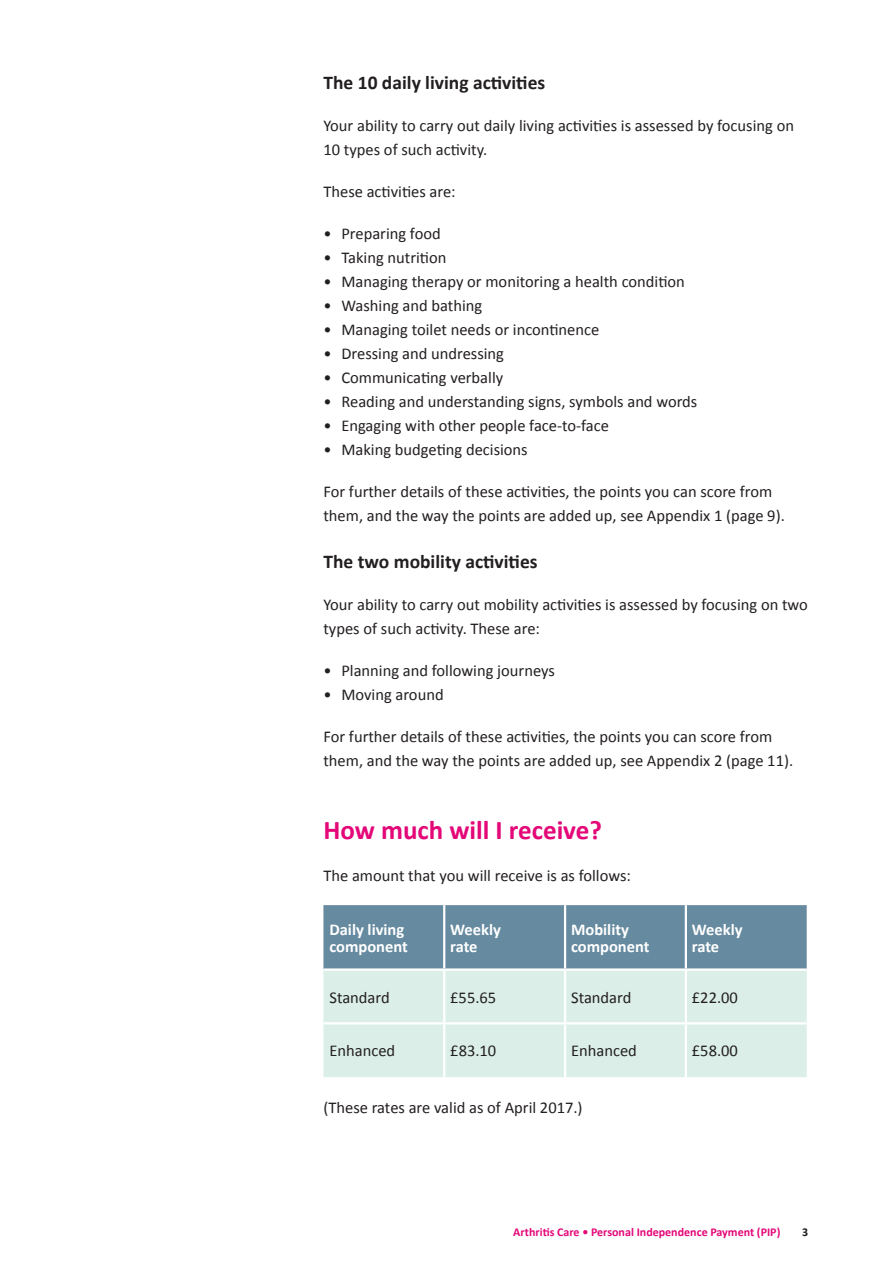
<style>
.page{position:relative;width:893px;height:1263px;background:#fff}
.page>*{position:absolute;margin:0;border:0;box-sizing:border-box;transform-origin:0 0}
.t1{font:700 27px "Calibri";color:#e40778}
.t2{font:700 19.5px "Calibri";color:#231f20}
.t3{font:16.5px/24px "Calibri";color:#231f20}
.t4{font:700 16.5px/16.5px "Calibri";color:#fff}
.t5{font:700 12px "Calibri";color:#e40778}
.t6{font:700 12px "Calibri";color:#231f20}
</style>
<div class="page">
<div style="left:323px;top:905px;width:484px;height:63px;background:#668aa0"></div>
<div style="left:323px;top:971px;width:484px;height:106px;background:#dbefe8"></div>
<hr style="left:443px;top:905px;width:2px;height:63px;background:#fff">
<hr style="left:564px;top:905px;width:2px;height:63px;background:#fff">
<hr style="left:685px;top:905px;width:2px;height:63px;background:#fff">
<hr style="left:443px;top:971px;width:2px;height:51px;background:#fff">
<hr style="left:564px;top:971px;width:2px;height:51px;background:#fff">
<hr style="left:685px;top:971px;width:2px;height:51px;background:#fff">
<hr style="left:323px;top:1022px;width:121px;height:2px;background:#fff">
<hr style="left:444px;top:1022px;width:121px;height:2px;background:#fff">
<hr style="left:443px;top:1024px;width:2px;height:53px;background:#fff">
<hr style="left:565px;top:1022px;width:121px;height:2px;background:#fff">
<hr style="left:564px;top:1024px;width:2px;height:53px;background:#fff">
<hr style="left:686px;top:1022px;width:121px;height:2px;background:#fff">
<hr style="left:685px;top:1024px;width:2px;height:53px;background:#fff">
<p class="t2" style="left:323px;top:70px;width:223px">The 10 daily living activities</p>
<p class="t3" style="left:323px;top:113px;width:472px">Your ability to carry out daily living activities is assessed by focusing on<br>10 types of such activity.</p>
<p class="t3" style="left:323px;top:179px;width:134px">These activities are:</p>
<p class="t3" style="left:323px;top:221px;width:119px">• Preparing food</p>
<p class="t3" style="left:323px;top:245px;width:125px">• Taking nutrition</p>
<p class="t3" style="left:323px;top:269px;width:363px">• Managing therapy or monitoring a health condition</p>
<p class="t3" style="left:323px;top:293px;width:160px">• Washing and bathing</p>
<p class="t3" style="left:323px;top:317px;width:277px">• Managing toilet needs or incontinence</p>
<p class="t3" style="left:323px;top:341px;width:182px">• Dressing and undressing</p>
<p class="t3" style="left:323px;top:365px;width:181px">• Communicating verbally</p>
<p class="t3" style="left:323px;top:389px;width:375px">• Reading and understanding signs, symbols and words</p>
<p class="t3" style="left:323px;top:413px;width:287px">• Engaging with other people face-to-face</p>
<p class="t3" style="left:323px;top:437px;width:206px">• Making budgeting decisions</p>
<p class="t3" style="left:323px;top:479px;width:463px">For further details of these activities, the points you can score from them, and the way the points are added up, see Appendix 1 (page 9).</p>
<p class="t2" style="left:323px;top:549px;width:216px">The two mobility activities</p>
<p class="t3" style="left:323px;top:591px;width:486px">Your ability to carry out mobility activities is assessed by focusing on two types of such activity. These are:</p>
<p class="t3" style="left:323px;top:657px;width:233px">• Planning and following journeys</p>
<p class="t3" style="left:323px;top:681px;width:122px">• Moving around</p>
<p class="t3" style="left:323px;top:723px;width:471px">For further details of these activities, the points you can score from them, and the way the points are added up, see Appendix 2 (page 11).</p>
<h1 class="t1" style="left:323px;top:813px;width:280px">How much will I receive?</h1>
<p class="t3" style="left:323px;top:863px;width:309px">The amount that you will receive is as follows:</p>
<p class="t4" style="left:329px;top:921px;width:80px">Daily living component</p>
<p class="t4" style="left:450px;top:921px;width:52px">Weekly rate</p>
<p class="t4" style="left:571px;top:921px;width:80px">Mobility component</p>
<p class="t4" style="left:692px;top:921px;width:52px">Weekly rate</p>
<p class="t3" style="left:329px;top:984px;width:62px">Standard</p>
<p class="t3" style="left:450px;top:984px;width:47px">£55.65</p>
<p class="t3" style="left:571px;top:984px;width:62px">Standard</p>
<p class="t3" style="left:692px;top:984px;width:47px">£22.00</p>
<p class="t3" style="left:329px;top:1038px;width:67px">Enhanced</p>
<p class="t3" style="left:450px;top:1038px;width:47px">£83.10</p>
<p class="t3" style="left:571px;top:1038px;width:67px">Enhanced</p>
<p class="t3" style="left:692px;top:1038px;width:47px">£58.00</p>
<p class="t3" style="left:323px;top:1095px;width:261px">(These rates are valid as of April 2017.)</p>
<p class="t5" style="left:513px;top:1224px;width:269px">Arthritis Care • Personal Independence Payment (PIP)</p>
<p class="t6" style="left:802px;top:1224px;width:8px">3</p>
</div>
